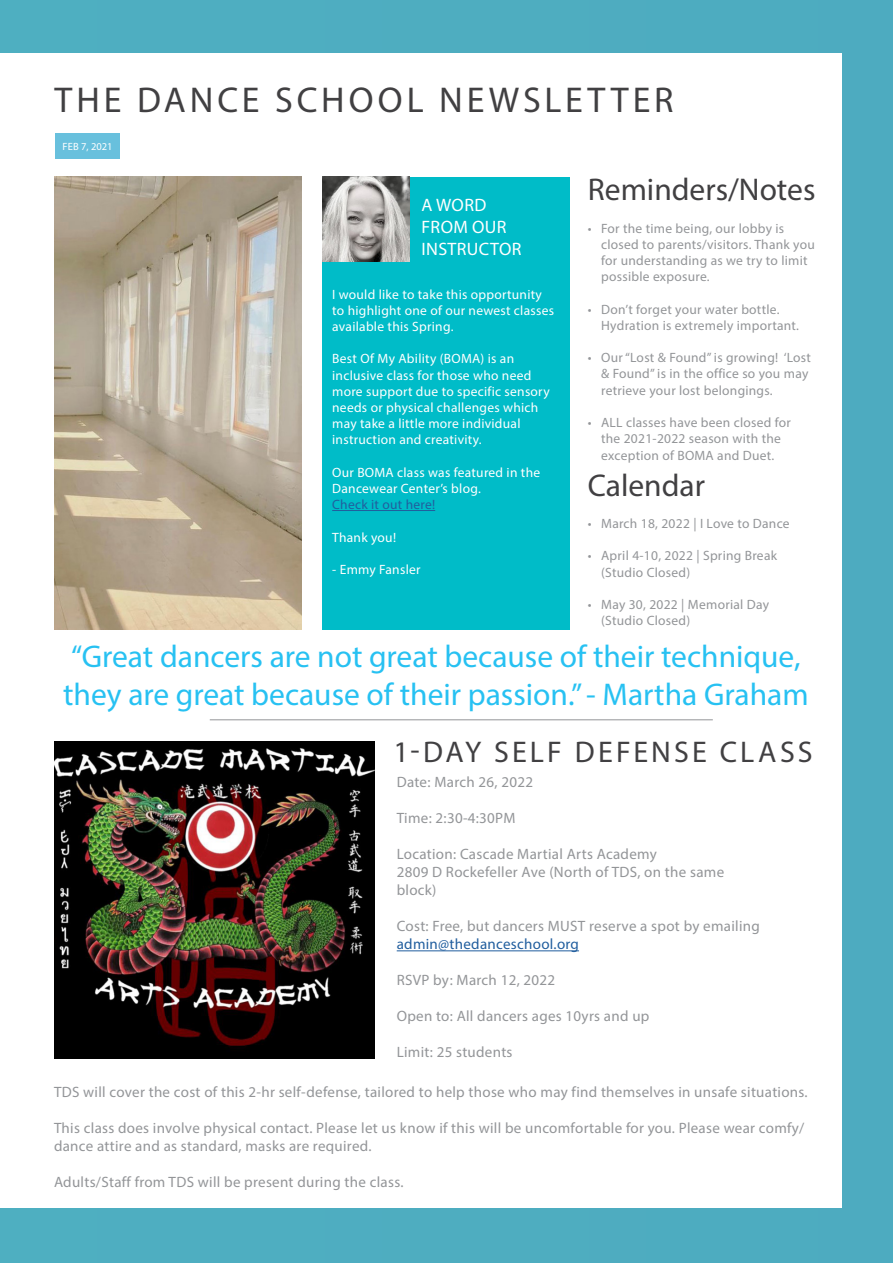
<style>
.page{position:relative;width:893px;height:1263px;background:#4dacc0}
.page>*{position:absolute;margin:0;border:0;box-sizing:border-box;transform-origin:0 0}
.t1{font:36px "Myriad Pro";letter-spacing:.11em;color:#414042}
.t2{font:31.5px/37.8px "Myriad Pro";color:#27c1f2}
.t3{font:31.5px "Myriad Pro";color:#414042}
.t4{font:30px "Myriad Pro";letter-spacing:.1em;color:#414042}
.t5{font:18px/21.6px "Myriad Pro";letter-spacing:.02em;color:#fff}
.t6{font:15px/18px "Myriad Pro";letter-spacing:.02em;color:#939598}
.t7{font:15px "Myriad Pro";letter-spacing:.02em;color:#215e9e}
.t8{font:13.5px/16.2px "Myriad Pro";letter-spacing:.02em;color:#939598}
.t9{font:13.5px/16.2px "Myriad Pro";letter-spacing:.02em;color:#fff}
.t10{font:13.5px "Myriad Pro";letter-spacing:.02em;color:#215e9e}
.t11{font:10.5px "Myriad Pro";color:#fff}
</style>
<div class="page">
<div style="left:0;top:53px;width:842px;height:1155px;background:#fff"></div>
<div style="left:323px;top:177px;width:247px;height:452px;background:#00bcc8"></div>
<img style="left:54px;top:177px;width:247px;height:452px">
<svg style="left:322px;top:177px;width:1px;height:85px"></svg>
<div style="left:56px;top:133px;width:64px;height:26px;background:#68c0dd"></div>
<hr style="left:210px;top:719px;width:503px;height:1px;background:#939598">
<img style="left:323px;top:177px;width:87px;height:85px">
<hr style="left:332px;top:510px;width:103px;height:1px;background:#215e9e">
<img style="left:54px;top:741px;width:320px;height:317px">
<hr style="left:397px;top:950px;width:182px;height:1px;background:#215e9e">
<h1 class="t1" style="left:54px;top:77px;width:621px">THE DANCE SCHOOL NEWSLETTER</h1>
<p class="t11" style="left:63px;top:140px;width:52px">FEB 7, 2021</p>
<p class="t5" style="left:421px;top:194px;width:102px">A WORD<br>FROM OUR<br>INSTRUCTOR</p>
<p class="t9" style="left:332px;top:286px;width:223px">I would like to take this opportunity to highlight one of our newest classes available this Spring.</p>
<p class="t9" style="left:332px;top:350px;width:219px">Best Of My Ability (BOMA) is an inclusive class for those who need more support due to specific sensory needs or physical challenges which may take a little more individual instruction and creativity.</p>
<p class="t9" style="left:332px;top:464px;width:209px">Our BOMA class was featured in the<br>Dancewear Center’s blog.</p>
<p class="t10" style="left:332px;top:496px;width:104px">Check it out here!</p>
<p class="t9" style="left:332px;top:529px;width:65px">Thank you!</p>
<p class="t9" style="left:332px;top:561px;width:90px">- Emmy Fansler</p>
<h2 class="t3" style="left:588px;top:170px;width:229px">Reminders/Notes</h2>
<p class="t8" style="left:601px;top:220px;width:215px;text-indent:-13px">• For the time being, our lobby is closed to parents/visitors. Thank you for understanding as we try to limit possible exposure.</p>
<p class="t8" style="left:601px;top:301px;width:199px;text-indent:-13px">• Don’t forget your water bottle.<br>Hydration is extremely important.</p>
<p class="t8" style="left:601px;top:349px;width:211px;text-indent:-13px">• Our “Lost &amp; Found” is growing! ‘Lost &amp; Found” is in the office so you may retrieve your lost belongings.</p>
<p class="t8" style="left:588px;top:414px;width:205px;text-align:center">• ALL classes have been closed for the 2021-2022 season with the exception of BOMA and Duet.</p>
<h2 class="t3" style="left:588px;top:466px;width:119px">Calendar</h2>
<p class="t8" style="left:588px;top:515px;width:203px">• March 18, 2022 | I Love to Dance</p>
<p class="t8" style="left:601px;top:548px;width:177px;text-indent:-13px">• April 4-10, 2022 | Spring Break (Studio Closed)</p>
<p class="t8" style="left:601px;top:596px;width:170px;text-indent:-13px">• May 30, 2022 | Memorial Day (Studio Closed)</p>
<h2 class="t2" style="left:63px;top:637px;width:747px">“Great dancers are not great because of their technique, they are great because of their passion.” - Martha Graham</h2>
<h3 class="t4" style="left:393px;top:734px;width:421px">1-DAY SELF DEFENSE CLASS</h3>
<p class="t6" style="left:397px;top:773px;width:138px">Date: March 26, 2022</p>
<p class="t6" style="left:397px;top:809px;width:120px">Time: 2:30-4:30PM</p>
<p class="t6" style="left:397px;top:845px;width:329px">Location: Cascade Martial Arts Academy<br>2809 D Rockefeller Ave (North of TDS, on the same block)</p>
<p class="t6" style="left:397px;top:917px;width:365px">Cost: Free, but dancers MUST reserve a spot by emailing</p>
<p class="t7" style="left:397px;top:935px;width:184px">admin@thedanceschool.org</p>
<p class="t6" style="left:397px;top:971px;width:160px">RSVP by: March 12, 2022</p>
<p class="t6" style="left:397px;top:1007px;width:254px">Open to: All dancers ages 10yrs and up</p>
<p class="t6" style="left:397px;top:1043px;width:117px">Limit: 25 students</p>
<p class="t6" style="left:54px;top:1083px;width:755px">TDS will cover the cost of this 2-hr self-defense, tailored to help those who may find themselves in unsafe situations.</p>
<p class="t6" style="left:54px;top:1119px;width:752px">This class does involve physical contact. Please let us know if this will be uncomfortable for you. Please wear comfy/ dance attire and as standard, masks are required.</p>
<p class="t6" style="left:54px;top:1173px;width:351px">Adults/Staff from TDS will be present during the class.</p>
</div>
